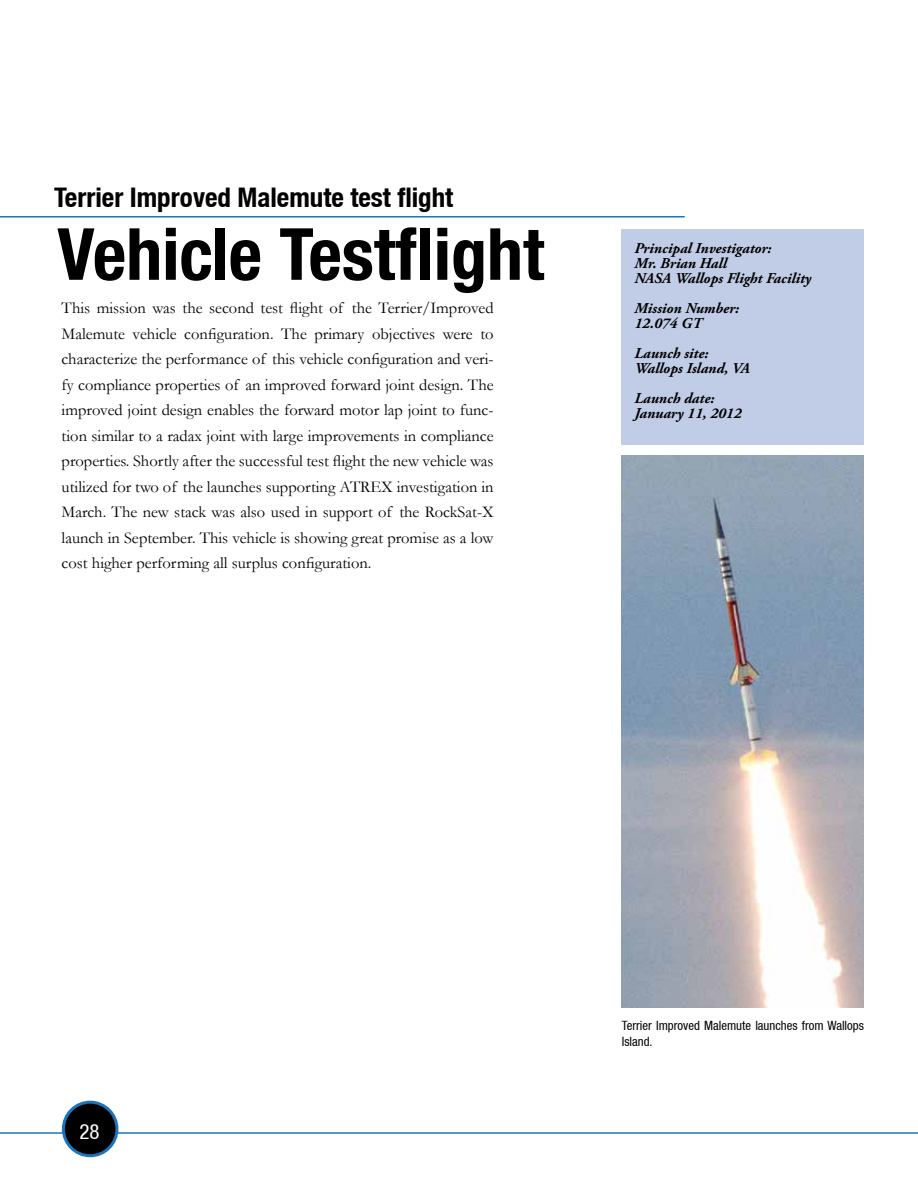
<style>
.page{position:relative;width:918px;height:1188px;background:#fff}
.page>*{position:absolute;margin:0;border:0;box-sizing:border-box;transform-origin:0 0}
.t1{font:700 condensed 72px "Helvetica Neue LT";color:#000}
.t2{font:700 condensed 27px "Helvetica Neue LT";color:#000}
.t3{font:condensed 21px "Helvetica Neue LT";color:#fff}
.t4{font:16.5px/25.5px "Garamond";color:#000;text-align:justify}
.t5{font:italic 700 15px/15px "Adobe Garamond Pro";color:#000}
.t6{font:condensed 12.75px/16.5px "Helvetica Neue LT";color:#000}
</style>
<div class="page">
<hr style="left:0;top:1132px;width:918px;height:2px;background:#1c75bc">
<div style="left:63px;top:1102px;width:54px;height:54px;background:#000;border-radius:50%"></div>
<div style="left:62px;top:1101px;width:56px;height:56px;border:3px solid #1c75bc;border-radius:50%"></div>
<hr style="left:0;top:216px;width:685px;height:2px;background:#1c75bc">
<div style="left:621px;top:229px;width:243px;height:216px;background:#c1cde7"></div>
<img style="left:621px;top:456px;width:242px;height:551px">
<h2 class="t2" style="left:54px;top:181px;width:401px">Terrier Improved Malemute test flight</h2>
<h1 class="t1" style="left:57px;top:211px;width:489px">Vehicle Testflight</h1>
<p class="t4" style="left:62px;top:295px;width:434px">This mission was the second test flight of the Terrier/Improved Malemute vehicle configuration. The primary objectives were to characterize the performance of this vehicle configuration and veri&shy;fy compliance properties of an improved forward joint design. The improved joint design enables the forward motor lap joint to func&shy;tion similar to a radax joint with large improvements in compliance properties. Shortly after the successful test flight the new vehicle was utilized for two of the launches supporting ATREX investigation in March. The new stack was also used in support of the RockSat-X launch in September. This vehicle is showing great promise as a low cost higher performing all surplus configuration.</p>
<p class="t5" style="left:634px;top:241px;width:178px">Principal Investigator:<br>Mr. Brian Hall<br>NASA Wallops Flight Facility</p>
<p class="t5" style="left:634px;top:301px;width:106px">Mission Number:<br>12.074 GT</p>
<p class="t5" style="left:634px;top:346px;width:117px">Launch site:<br>Wallops Island, VA</p>
<p class="t5" style="left:634px;top:391px;width:109px">Launch date:<br>January 11, 2012</p>
<p class="t3" style="left:80px;top:1119px;width:22px">28</p>
<p class="t6" style="left:622px;top:1017px;width:244px">Terrier Improved Malemute launches from Wallops<br>Island.</p>
</div>
